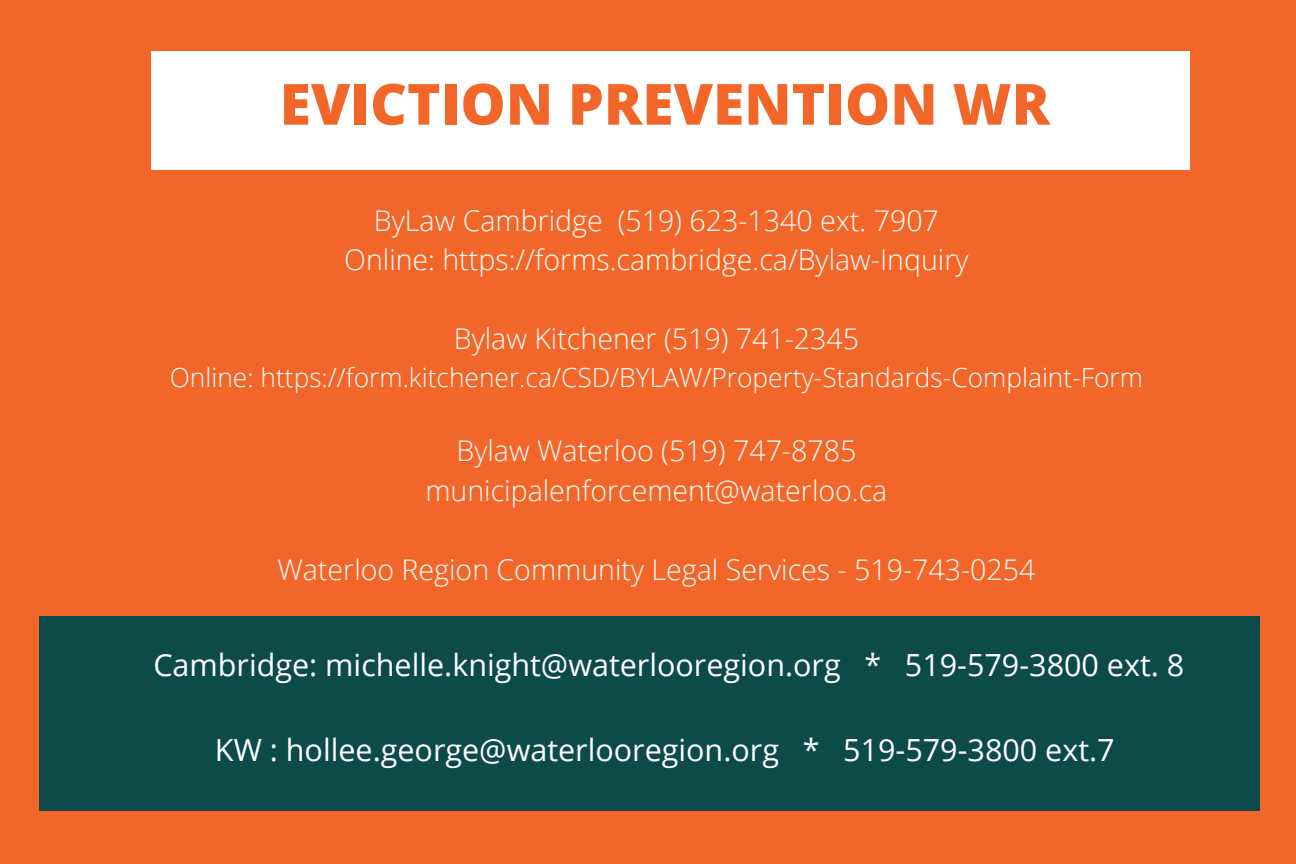
<style>
.page{position:relative;width:1296px;height:864px;background:#f26729}
.page>*{position:absolute;margin:0;border:0;box-sizing:border-box;transform-origin:0 0}
.t1{font:800 56.7px "Open Sans";color:#f26729}
.t2{font:30.6px "Open Sans";color:#fff}
.t3{font:300 28.5px/39.6px "Open Sans";color:#fff;text-align:center}
.t4{font:300 26.4px "Open Sans";color:#fff}
</style>
<div class="page">
<div style="left:39px;top:617px;width:1221px;height:194px;background:#0d4b4b"></div>
<div style="left:151px;top:52px;width:1039px;height:118px;background:#fff"></div>
<h1 class="t1" style="left:280px;top:61px;width:772px">EVICTION PREVENTION WR</h1>
<p class="t3" style="left:344px;top:200px;width:626px">ByLaw Cambridge (519) 623-1340 ext. 7907<br>Online: https://forms.cambridge.ca/Bylaw-Inquiry</p>
<p class="t3" style="left:454px;top:319px;width:407px">Bylaw Kitchener (519) 741-2345</p>
<p class="t4" style="left:170px;top:359px;width:975px">Online: https://form.kitchener.ca/CSD/BYLAW/Property-Standards-Complaint-Form</p>
<p class="t3" style="left:425px;top:431px;width:463px">Bylaw Waterloo (519) 747-8785 municipalenforcement@waterloo.ca</p>
<p class="t3" style="left:277px;top:549px;width:760px">Waterloo Region Community Legal Services - 519-743-0254</p>
<p class="t2" style="left:153px;top:644px;width:1032px">Cambridge: michelle.knight@waterlooregion.org * 519-579-3800 ext. 8</p>
<p class="t2" style="left:215px;top:729px;width:901px">KW : hollee.george@waterlooregion.org * 519-579-3800 ext.7</p>
</div>
